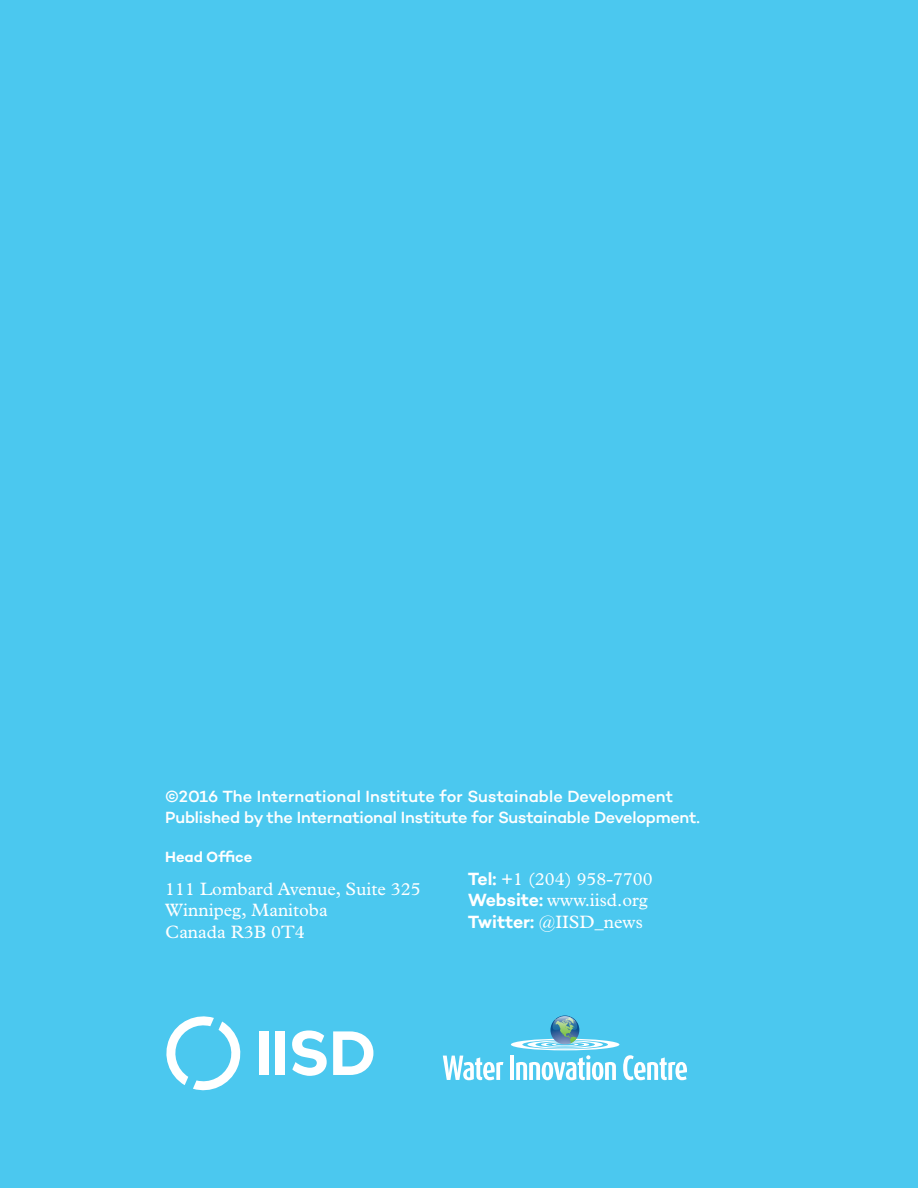
<style>
.page{position:relative;width:918px;height:1188px;background:#4bc8ef}
.page>*{position:absolute;margin:0;border:0;box-sizing:border-box;transform-origin:0 0}
.t1{font:18px/21.6px "Plantin MT Pro";color:#fff}
.t2{font:500 16.5px/21px "Campton";letter-spacing:-.01em;color:#fff}
.Office_Info_header{font:600 15px "Campton";letter-spacing:-.005em;color:#fff}
.s1{font-family:"Campton";font-weight:600}
</style>
<div class="page">
<svg style="left:166px;top:1016px;width:75px;height:75px"></svg>
<svg style="left:292px;top:1030px;width:35px;height:46px"></svg>
<div style="left:259px;top:1031px;width:9px;height:44px;background:#fff"></div>
<div style="left:276px;top:1031px;width:9px;height:44px;background:#fff"></div>
<svg style="left:333px;top:1031px;width:40px;height:44px"></svg>
<svg style="left:443px;top:1056px;width:60px;height:24px"></svg>
<hr style="left:510px;top:1056px;width:4px;height:24px;background:#fff">
<svg style="left:511px;top:1039px;width:176px;height:41px"></svg>
<svg style="left:550px;top:1015px;width:29px;height:29px"></svg>
<svg style="left:553px;top:1016px;width:24px;height:16px"></svg>
<p class="t2" style="left:165px;top:785px;width:536px">©2016 The International Institute for Sustainable Development<br>Published by the International Institute for Sustainable Development.</p>
<p class="Office_Info_header" style="left:165px;top:847px;width:88px">Head Office</p>
<p class="t1" style="left:165px;top:878px;width:257px">111 Lombard Avenue, Suite 325<br>Winnipeg, Manitoba<br>Canada R3B 0T4</p>
<p class="t1" style="left:468px;top:868px;width:186px"><span class="s1">Tel:</span> +1 (204) 958-7700<br><span class="s1">Website:</span> www.iisd.org</p>
<p class="t1" style="left:468px;top:911px;width:176px"><span class="s1">Twitter:</span> @IISD_news</p>
</div>
